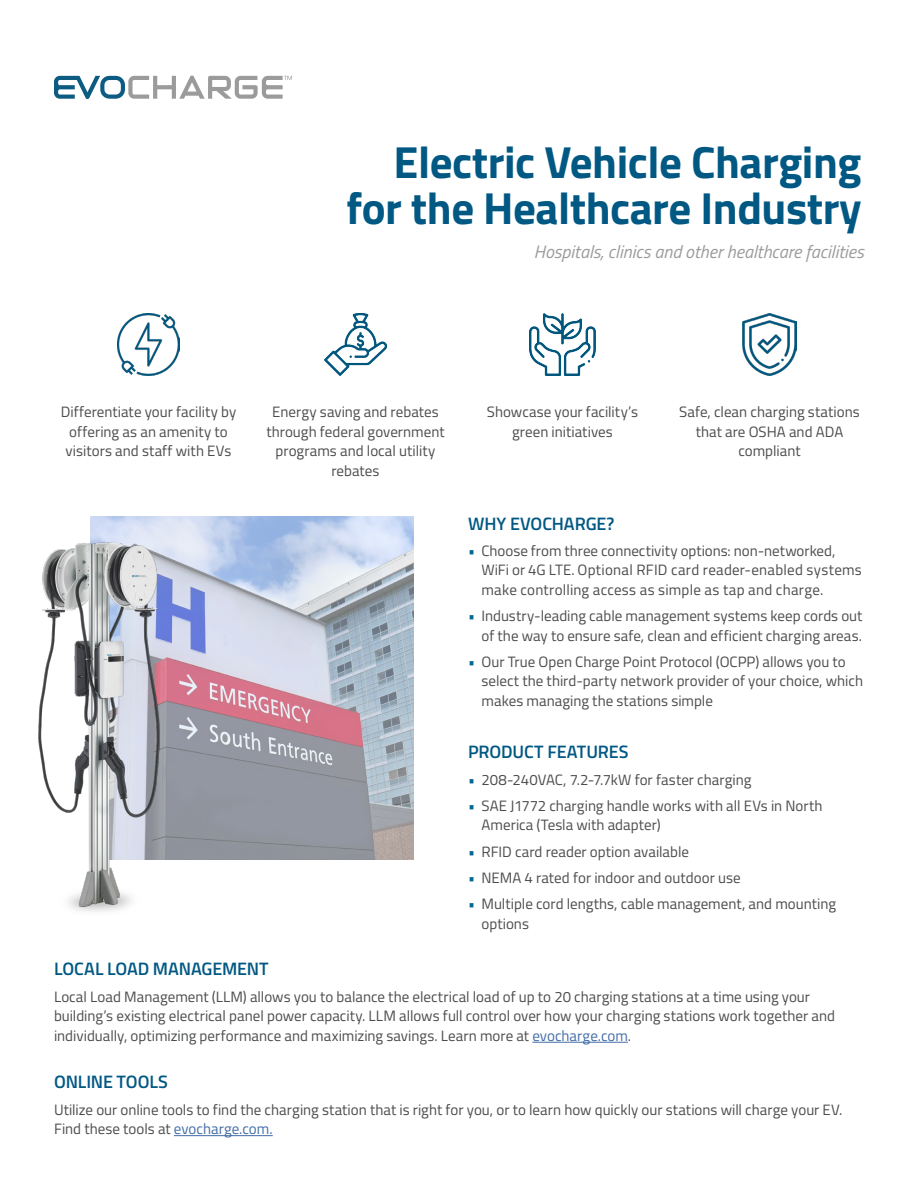
<style>
.page{position:relative;width:918px;height:1188px;background:#fff}
.page>*{position:absolute;margin:0;border:0;box-sizing:border-box;transform-origin:0 0}
.t1{font:700 45px/46.5px "Titillium";letter-spacing:-.01em;color:#005883;text-align:right}
.t2{font:600 18px "Titillium";letter-spacing:-.005em;color:#005883}
.t3{font:italic 18px "Titillium";color:#9c9b9b}
.t4{font:15px/19.5px "Titillium";color:#4b4c4d}
.s1{color:#006893}
.s2{color:#436da8}
</style>
<div class="page">
<svg style="left:54px;top:76px;width:238px;height:23px"></svg>
<img style="left:117px;top:313px;width:63px;height:63px">
<img style="left:324px;top:313px;width:63px;height:63px">
<img style="left:529px;top:313px;width:67px;height:63px">
<img style="left:743px;top:313px;width:53px;height:63px">
<img style="left:218px;top:516px;width:196px;height:344px">
<img style="left:38px;top:516px;width:180px;height:396px">
<hr style="left:532px;top:1042px;width:96px;height:1px;background:#436da8">
<hr style="left:174px;top:1135px;width:99px;height:1px;background:#436da8">
<p class="t1" style="left:346px;top:137px;width:517px">Electric Vehicle Charging for the Healthcare Industry</p>
<p class="t3" style="left:534px;top:239px;width:332px">Hospitals, clinics and other healthcare facilities</p>
<p class="t4" style="left:61px;top:402px;width:177px;text-align:center">Differentiate your facility by offering as an amenity to visitors and staff with EVs</p>
<p class="t4" style="left:266px;top:402px;width:180px;text-align:center">Energy saving and rebates through federal government programs and local utility rebates</p>
<p class="t4" style="left:487px;top:402px;width:153px;text-align:center">Showcase your facility’s green initiatives</p>
<p class="t4" style="left:679px;top:402px;width:182px;text-align:center">Safe, clean charging stations that are OSHA and ADA compliant</p>
<p class="t2" style="left:468px;top:510px;width:148px">WHY EVOCHARGE?</p>
<p class="t4" style="left:482px;top:540px;width:382px;text-indent:-14px"><span class="s1">•</span> Choose from three connectivity options: non-networked,<br>WiFi or 4G LTE. Optional RFID card reader-enabled systems make controlling access as simple as tap and charge.</p>
<p class="t4" style="left:468px;top:605px;width:396px;text-align:right"><span class="s1">•</span> Industry-leading cable management systems keep cords out of the way to ensure safe, clean and efficient charging areas.</p>
<p class="t4" style="left:482px;top:651px;width:383px;text-indent:-14px"><span class="s1">•</span> Our True Open Charge Point Protocol (OCPP) allows you to select the third-party network provider of your choice, which makes managing the stations simple</p>
<p class="t2" style="left:468px;top:739px;width:162px">PRODUCT FEATURES</p>
<p class="t4" style="left:468px;top:769px;width:285px"><span class="s1">•</span> 208-240VAC, 7.2-7.7kW for faster charging</p>
<p class="t4" style="left:482px;top:795px;width:343px;text-indent:-14px"><span class="s1">•</span> SAE J1772 charging handle works with all EVs in North<br>America (Tesla with adapter)</p>
<p class="t4" style="left:468px;top:841px;width:223px"><span class="s1">•</span> RFID card reader option available</p>
<p class="t4" style="left:468px;top:867px;width:274px"><span class="s1">•</span> NEMA 4 rated for indoor and outdoor use</p>
<p class="t4" style="left:482px;top:893px;width:356px;text-indent:-14px"><span class="s1">•</span> Multiple cord lengths, cable management, and mounting options</p>
<p class="t2" style="left:54px;top:956px;width:216px">LOCAL LOAD MANAGEMENT</p>
<p class="t4" style="left:54px;top:986px;width:783px">Local Load Management (LLM) allows you to balance the electrical load of up to 20 charging stations at a time using your building’s existing electrical panel power capacity. LLM allows full control over how your charging stations work together and individually, optimizing performance and maximizing savings. Learn more at <span class="s2">evocharge.com</span>.</p>
<p class="t2" style="left:54px;top:1068px;width:115px">ONLINE TOOLS</p>
<p class="t4" style="left:54px;top:1099px;width:790px">Utilize our online tools to find the charging station that is right for you, or to learn how quickly our stations will charge your EV.<br>Find these tools at <span class="s2">evocharge.com.</span></p>
</div>
